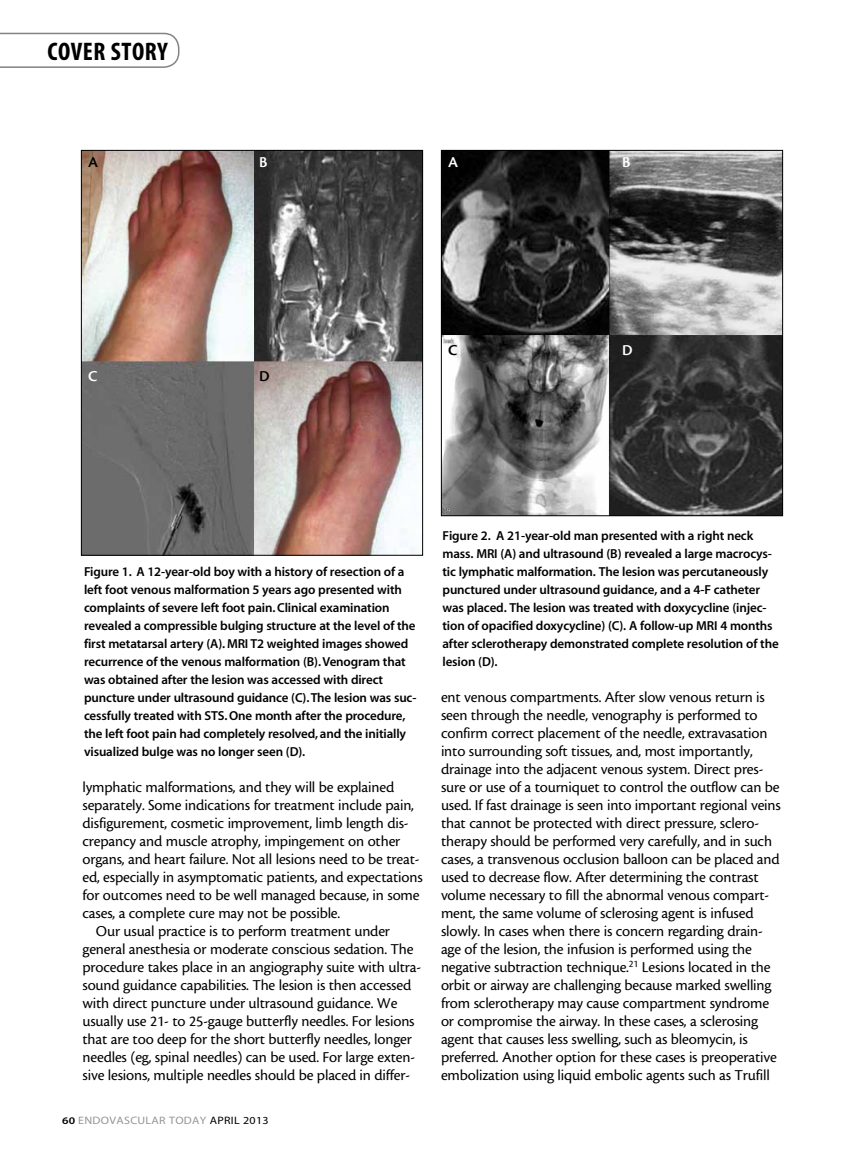
<style>
.page{position:relative;width:864px;height:1161px;background:#fff}
.page>*{position:absolute;margin:0;border:0;box-sizing:border-box;transform-origin:0 0}
.t1{font:25.5px "Myriad MM 700 300";letter-spacing:.02em;color:#000}
.t2{font:15.75px/18px "Cronos MM 408 10";letter-spacing:-.01em;color:#000}
.t3{font:15.75px "Cronos MM 574 10";color:#fff}
.t4{font:15.75px "Cronos MM 574 10";color:#000}
.t5{font:13.05px/18px "Myriad MM 565 600";letter-spacing:-.01em;color:#000}
.t6{font:10.8px "Myriad MM 400 600";letter-spacing:.025em;color:#939598;scale:1.11 1}
.s1{font-family:"Myriad MM 565 600";font-size:10.2px;color:#000}
.s2{color:#000}
</style>
<div class="page">
<svg style="left:0;top:33px;width:179px;height:35px"></svg>
<img style="left:83px;top:152px;width:338px;height:402px">
<div style="left:81px;top:150px;width:342px;height:406px;border:1px solid #000"></div>
<img style="left:443px;top:152px;width:338px;height:362px">
<div style="left:441px;top:150px;width:342px;height:366px;border:1px solid #000"></div>
<h1 class="t1" style="left:48px;top:39px;width:122px">COVER STORY</h1>
<p class="t4" style="left:88px;top:154px;width:11px">A</p>
<p class="t3" style="left:259px;top:154px;width:10px">B</p>
<p class="t3" style="left:448px;top:154px;width:11px">A</p>
<p class="t3" style="left:88px;top:368px;width:11px">C</p>
<p class="t4" style="left:259px;top:368px;width:12px">D</p>
<p class="t4" style="left:448px;top:342px;width:11px">C</p>
<p class="t3" style="left:622px;top:154px;width:10px">B</p>
<p class="t3" style="left:622px;top:342px;width:12px">D</p>
<p class="t5" style="left:84px;top:563px;width:334px">Figure 1. A 12-year-old boy with a history of resection of a left foot venous malformation 5 years ago presented with complaints of severe left foot pain. Clinical examination revealed a compressible bulging structure at the level of the first metatarsal artery (A). MRI T2 weighted images showed recurrence of the venous malformation (B). Venogram that was obtained after the lesion was accessed with direct puncture under ultrasound guidance (C). The lesion was suc&shy;cessfully treated with STS. One month after the procedure, the left foot pain had completely resolved, and the initially visualized bulge was no longer seen (D).</p>
<p class="t2" style="left:82px;top:778px;width:313px">lymphatic malformations, and they will be explained</p>
<p class="t2" style="left:82px;top:796px;width:333px">separately. Some indications for treatment include pain,</p>
<p class="t2" style="left:82px;top:814px;width:328px">disfigurement, cosmetic improvement, limb length dis-</p>
<p class="t2" style="left:82px;top:832px;width:319px">crepancy and muscle atrophy, impingement on other</p>
<p class="t2" style="left:82px;top:850px;width:339px">organs, and heart failure. Not all lesions need to be treat-</p>
<p class="t2" style="left:82px;top:868px;width:342px">ed, especially in asymptomatic patients, and expectations</p>
<p class="t2" style="left:82px;top:886px;width:339px">for outcomes need to be well managed because, in some</p>
<p class="t2" style="left:82px;top:904px;width:259px">cases, a complete cure may not be possible.</p>
<p class="t2" style="left:96px;top:922px;width:296px">Our usual practice is to perform treatment under</p>
<p class="t2" style="left:82px;top:940px;width:333px">general anesthesia or moderate conscious sedation. The</p>
<p class="t2" style="left:82px;top:958px;width:340px">procedure takes place in an angiography suite with ultra-</p>
<p class="t2" style="left:82px;top:976px;width:330px">sound guidance capabilities. The lesion is then accessed</p>
<p class="t2" style="left:82px;top:994px;width:316px">with direct puncture under ultrasound guidance. We</p>
<p class="t2" style="left:82px;top:1012px;width:334px">usually use 21- to 25-gauge butterfly needles. For lesions</p>
<p class="t2" style="left:82px;top:1030px;width:331px">that are too deep for the short butterfly needles, longer</p>
<p class="t2" style="left:82px;top:1048px;width:334px">needles (eg, spinal needles) can be used. For large exten-</p>
<p class="t2" style="left:82px;top:1066px;width:329px">sive lesions, multiple needles should be placed in differ-</p>
<p class="t6" style="left:62px;top:1115px;width:187px"><span class="s1">60</span> ENDOVASCULAR TODAY <span class="s2">APRIL 2013</span></p>
<p class="t5" style="left:442px;top:527px;width:338px">Figure 2. A 21-year-old man presented with a right neck mass. MRI (A) and ultrasound (B) revealed a large macrocys&shy;tic lymphatic malformation. The lesion was percutaneously punctured under ultrasound guidance, and a 4-F catheter was placed. The lesion was treated with doxycycline (injec&shy;tion of opacified doxycycline) (C). A follow-up MRI 4 months after sclerotherapy demonstrated complete resolution of the lesion (D).</p>
<p class="t2" style="left:441px;top:688px;width:341px">ent venous compartments. After slow venous return is seen through the needle, venography is performed to confirm correct placement of the needle, extravasation into surrounding soft tissues, and, most importantly, drainage into the adjacent venous system. Direct pres&shy;sure or use of a tourniquet to control the outflow can be used. If fast drainage is seen into important regional veins that cannot be protected with direct pressure, sclero&shy;therapy should be performed very carefully, and in such cases, a transvenous occlusion balloon can be placed and used to decrease flow. After determining the contrast volume necessary to fill the abnormal venous compart&shy;ment, the same volume of sclerosing agent is infused slowly. In cases when there is concern regarding drain&shy;age of the lesion, the infusion is performed using the negative subtraction technique.<sup>21</sup> Lesions located in the orbit or airway are challenging because marked swelling from sclerotherapy may cause compartment syndrome or compromise the airway. In these cases, a sclerosing agent that causes less swelling, such as bleomycin, is preferred. Another option for these cases is preoperative embolization using liquid embolic agents such as Trufill</p>
</div>
